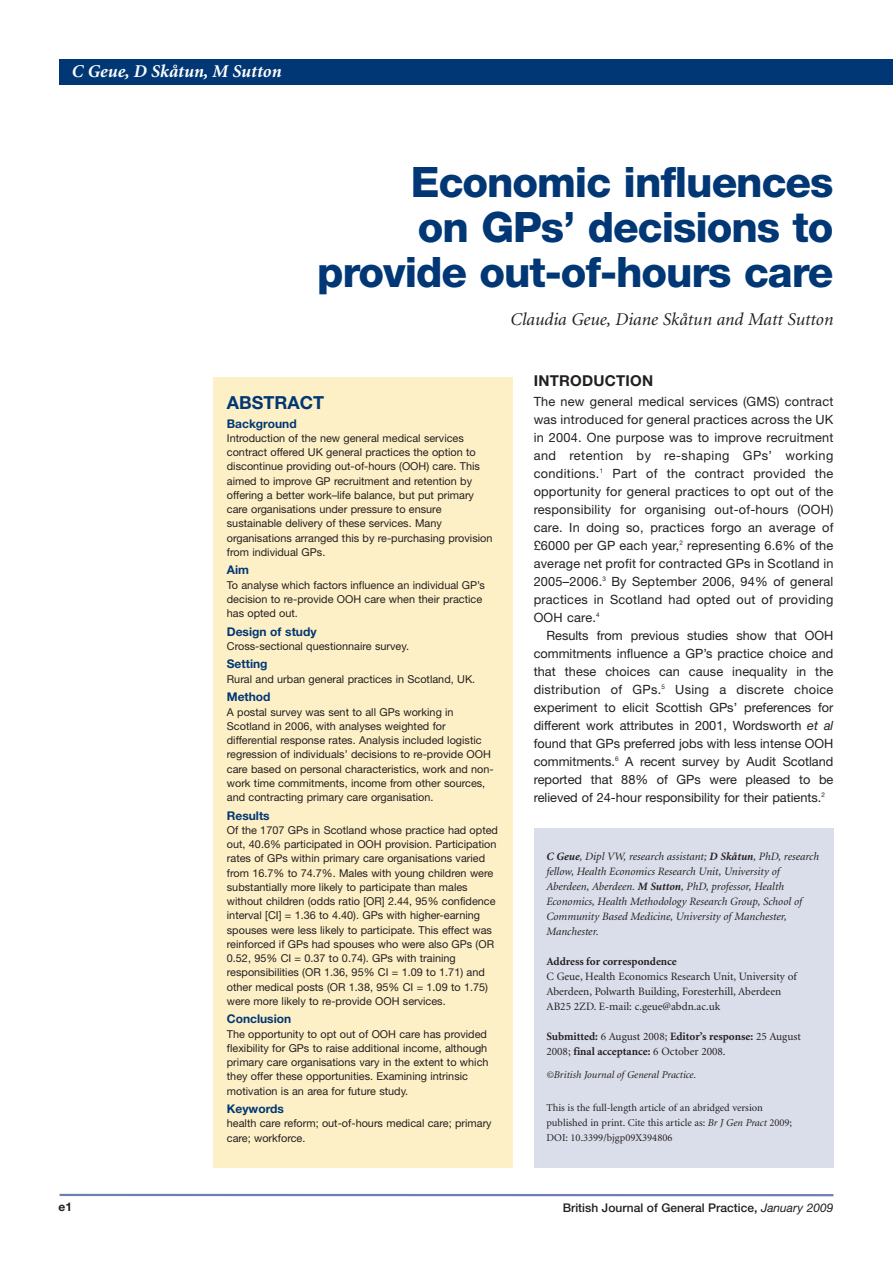
<style>
.page{position:relative;width:893px;height:1263px;background:#fff}
.page>*{position:absolute;margin:0;border:0;box-sizing:border-box;transform-origin:0 0}
.t1{font:800 42px/45px "Helvetica Neue";letter-spacing:-.025em;color:#013775;text-align:right}
.t2{font:italic 18px "Minion";color:#231f20}
.t3{font:italic 700 18px "Minion";color:#fff}
.t4{font:700 18px "Helvetica Neue";color:#013775}
.t5{font:700 15px "Helvetica Neue";letter-spacing:.015em;color:#231f20}
.t6{font:12.75px/18px "Helvetica Neue";color:#231f20;text-align:justify}
.t7{font:700 12px "Helvetica Neue";color:#013775}
.t8{font:500 12px "Helvetica Neue";color:#231f20}
.t9{font:700 12px "Helvetica Neue";color:#231f20}
.t10{font:italic 11.25px/15px "Minion";color:#231f20}
.t11{font:11.25px/15px "Minion";color:#231f20}
.t12{font:700 11.25px/15px "Minion";color:#231f20}
.t13{font:10.8px/14.2px "Helvetica Neue";color:#231f20}
.t14{font:10.5px/15px "Minion";color:#231f20}
.t15{font:italic 10.5px "Minion";color:#231f20}
.s1{font-style:italic}
.s2{font-weight:700}
.s3{font-weight:400}
.s4{font-weight:400;font-style:italic}
</style>
<div class="page">
<div style="left:213px;top:377px;width:299px;height:790px;background:#fef0c6"></div>
<div style="left:534px;top:828px;width:299px;height:339px;background:#dadeeb"></div>
<hr style="left:60px;top:1194px;width:773px;height:2px;background:#6e7fad">
<div style="left:60px;top:60px;width:833px;height:25px;background:#013775"></div>
<h2 class="t3" style="left:72px;top:64px;width:211px">C Geue, D Skåtun, M Sutton</h2>
<h1 class="t1" style="left:317px;top:163px;width:518px">Economic influences<br>on GPs’ decisions to provide out-of-hours care</h1>
<h2 class="t2" style="left:510px;top:313px;width:324px">Claudia Geue, Diane Skåtun and Matt Sutton</h2>
<p class="t9" style="left:58px;top:1202px;width:15px">e1</p>
<h2 class="t4" style="left:227px;top:396px;width:99px">ABSTRACT</h2>
<p class="t7" style="left:227px;top:419px;width:71px">Background</p>
<p class="t13" style="left:227px;top:432px;width:267px">Introduction of the new general medical services contract offered UK general practices the option to discontinue providing out-of-hours (OOH) care. This aimed to improve GP recruitment and retention by offering a better work–life balance, but put primary care organisations under pressure to ensure sustainable delivery of these services. Many organisations arranged this by re-purchasing provision from individual GPs.</p>
<p class="t7" style="left:227px;top:566px;width:24px">Aim</p>
<p class="t13" style="left:227px;top:579px;width:260px">To analyse which factors influence an individual GP’s decision to re-provide OOH care when their practice has opted out.</p>
<p class="t7" style="left:227px;top:627px;width:91px">Design of study</p>
<p class="t13" style="left:227px;top:640px;width:184px">Cross-sectional questionnaire survey.</p>
<p class="t7" style="left:227px;top:660px;width:42px">Setting</p>
<p class="t13" style="left:227px;top:673px;width:250px">Rural and urban general practices in Scotland, UK.</p>
<p class="t7" style="left:227px;top:693px;width:45px">Method</p>
<p class="t13" style="left:227px;top:705px;width:268px">A postal survey was sent to all GPs working in Scotland in 2006, with analyses weighted for differential response rates. Analysis included logistic regression of individuals’ decisions to re-provide OOH care based on personal characteristics, work and non&shy;work time commitments, income from other sources, and contracting primary care organisation.</p>
<p class="t7" style="left:227px;top:811px;width:44px">Results</p>
<p class="t13" style="left:227px;top:824px;width:273px">Of the 1707 GPs in Scotland whose practice had opted out, 40.6% participated in OOH provision. Participation rates of GPs within primary care organisations varied from 16.7% to 74.7%. Males with young children were substantially more likely to participate than males without children (odds ratio [OR] 2.44, 95% confidence interval [CI] = 1.36 to 4.40). GPs with higher-earning spouses were less likely to participate. This effect was reinforced if GPs had spouses who were also GPs (OR 0.52, 95% CI = 0.37 to 0.74). GPs with training responsibilities (OR 1.36, 95% CI = 1.09 to 1.71) and other medical posts (OR 1.38, 95% CI = 1.09 to 1.75) were more likely to re-provide OOH services.</p>
<p class="t7" style="left:227px;top:1015px;width:66px">Conclusion</p>
<p class="t13" style="left:227px;top:1028px;width:263px">The opportunity to opt out of OOH care has provided flexibility for GPs to raise additional income, although primary care organisations vary in the extent to which they offer these opportunities. Examining intrinsic motivation is an area for future study.</p>
<p class="t7" style="left:227px;top:1104px;width:59px">Keywords</p>
<p class="t13" style="left:227px;top:1117px;width:266px">health care reform; out-of-hours medical care; primary care; workforce.</p>
<h3 class="t5" style="left:534px;top:375px;width:121px">INTRODUCTION</h3>
<p class="t6" style="left:534px;top:393px;width:301px">The new general medical services (GMS) contract was introduced for general practices across the UK in 2004. One purpose was to improve recruitment and retention by re-shaping GPs’ working conditions.<sup>1</sup> Part of the contract provided the opportunity for general practices to opt out of the responsibility for organising out-of-hours (OOH) care. In doing so, practices forgo an average of £6000 per GP each year,<sup>2</sup> representing 6.6% of the average net profit for contracted GPs in Scotland in 2005–2006.<sup>3</sup> By September 2006, 94% of general practices in Scotland had opted out of providing OOH care.<sup>4</sup></p>
<p class="t6" style="left:534px;top:627px;width:301px;text-indent:13px">Results from previous studies show that OOH commitments influence a GP’s practice choice and that these choices can cause inequality in the distribution of GPs.<sup>5</sup> Using a discrete choice experiment to elicit Scottish GPs’ preferences for different work attributes in 2001, Wordsworth <span class="s1">et al </span>found that GPs preferred jobs with less intense OOH commitments.<sup>6</sup> A recent survey by Audit Scotland reported that 88% of GPs were pleased to be relieved of 24-hour responsibility for their patients.<sup>2</sup></p>
<p class="t10" style="left:546px;top:850px;width:274px"><span class="s2">C Geue</span>, Dipl VW, research assistant; <span class="s2">D Skåtun</span>, PhD, research fellow, Health Economics Research Unit, University of Aberdeen, Aberdeen. <span class="s2">M Sutton</span>, PhD, professor, Health Economics, Health Methodology Research Group, School of Community Based Medicine, University of Manchester, Manchester.</p>
<p class="t12" style="left:546px;top:955px;width:132px">Address for correspondence</p>
<p class="t11" style="left:546px;top:970px;width:252px">C Geue, Health Economics Research Unit, University of<br>Aberdeen, Polwarth Building, Foresterhill, Aberdeen<br>AB25 2ZD. E-mail: c.geue@abdn.ac.uk</p>
<p class="t12" style="left:546px;top:1030px;width:256px">Submitted: <span class="s3">6 August 2008;</span> Editor’s response: <span class="s3">25 August<br>2008;</span> final acceptance: <span class="s3">6 October 2008.</span></p>
<p class="t15" style="left:546px;top:1070px;width:151px">©British Journal of General Practice.</p>
<p class="t14" style="left:546px;top:1100px;width:247px">This is the full-length article of an abridged version published in print. Cite this article as: <span class="s1">Br J Gen Pract</span> 2009;<br>DOI: 10.3399/bjgp09X394806</p>
<p class="t8" style="left:563px;top:1203px;width:272px">British Journal of General Practice, <span class="s4">January 2009</span></p>
</div>
